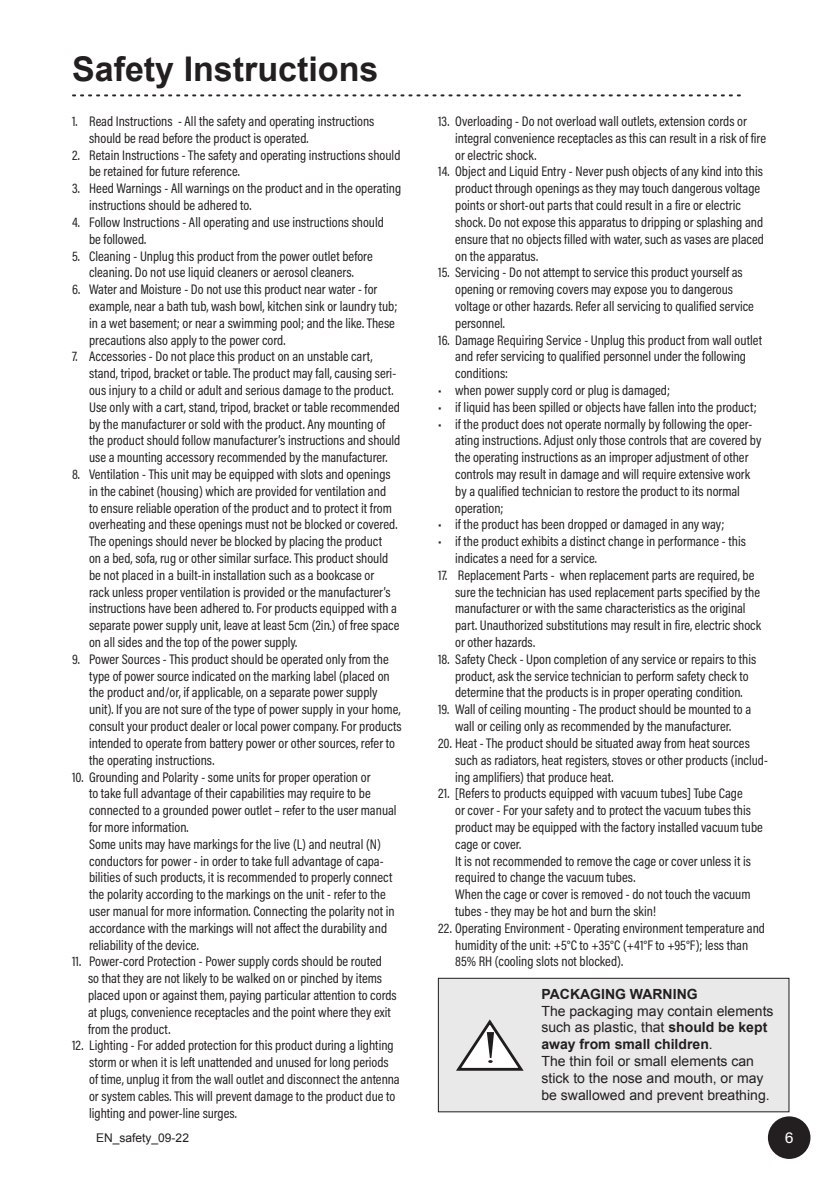
<style>
.page{position:relative;width:840px;height:1191px;background:#fff}
.page>*{position:absolute;margin:0;border:0;box-sizing:border-box;transform-origin:0 0}
.t1{font:700 34px "Arial";color:#231f20}
.t2{font:16px "Acumin Pro";color:#fff}
.t3{font:14px/16.8px "Acumin Pro Cond";color:#231f20}
.t4{font:14px/16.8px "Arial";color:#231f20}
.t5{font:700 14px "Arial";color:#231f20}
.t6{font:12px "Arial";color:#231f20}
.s1{font-weight:700}
</style>
<div class="page">
<svg style="left:72px;top:94px;width:668px;height:2px"></svg>
<div style="left:768px;top:1117px;width:41px;height:40px;background:#231f20;border-radius:50%"></div>
<div style="left:767px;top:1116px;width:43px;height:42px;border:2px solid #231f20;border-radius:50%"></div>
<div style="left:438px;top:978px;width:350px;height:134px;background:#e9e9e9"></div>
<div style="left:438px;top:978px;width:350px;height:134px;border:1px solid #201d1e"></div>
<svg style="left:456px;top:1019px;width:68px;height:52px"></svg>
<h1 class="t1" style="left:72px;top:46px;width:308px">Safety Instructions</h1>
<p class="t3" style="left:89px;top:113px;width:287px;text-indent:-17px">1. Read Instructions - All the safety and operating instructions should be read before the product is operated.</p>
<p class="t3" style="left:89px;top:146px;width:313px;text-indent:-17px">2. Retain Instructions - The safety and operating instructions should be retained for future reference.</p>
<p class="t3" style="left:89px;top:180px;width:313px;text-indent:-17px">3. Heed Warnings - All warnings on the product and in the operating instructions should be adhered to.</p>
<p class="t3" style="left:89px;top:213px;width:296px;text-indent:-17px">4. Follow Instructions - All operating and use instructions should be followed.</p>
<p class="t3" style="left:72px;top:247px;width:302px;text-align:center">5. Cleaning - Unplug this product from the power outlet before cleaning. Do not use liquid cleaners or aerosol cleaners.</p>
<p class="t3" style="left:89px;top:281px;width:309px;text-indent:-17px">6. Water and Moisture - Do not use this product near water - for example, near a bath tub, wash bowl, kitchen sink or laundry tub; in a wet basement; or near a swimming pool; and the like. These precautions also apply to the power cord.</p>
<p class="t3" style="left:89px;top:348px;width:312px;text-indent:-17px">7. Accessories - Do not place this product on an unstable cart, stand, tripod, bracket or table. The product may fall, causing seri&shy;ous injury to a child or adult and serious damage to the product.<br>Use only with a cart, stand, tripod, bracket or table recommended by the manufacturer or sold with the product. Any mounting of the product should follow manufacturer’s instructions and should use a mounting accessory recommended by the manufacturer.</p>
<p class="t3" style="left:89px;top:465px;width:312px;text-indent:-17px">8. Ventilation - This unit may be equipped with slots and openings in the cabinet (housing) which are provided for ventilation and<br>to ensure reliable operation of the product and to protect it from overheating and these openings must not be blocked or covered.<br>The openings should never be blocked by placing the product<br>on a bed, sofa, rug or other similar surface. This product should be not placed in a built-in installation such as a bookcase or<br>rack unless proper ventilation is provided or the manufacturer’s instructions have been adhered to. For products equipped with a separate power supply unit, leave at least 5cm (2in.) of free space on all sides and the top of the power supply.</p>
<p class="t3" style="left:89px;top:650px;width:314px;text-indent:-17px">9. Power Sources - This product should be operated only from the type of power source indicated on the marking label (placed on the product and/or, if applicable, on a separate power supply unit). If you are not sure of the type of power supply in your home, consult your product dealer or local power company. For products intended to operate from battery power or other sources, refer to the operating instructions.</p>
<p class="t3" style="left:89px;top:768px;width:309px;text-indent:-17px">10. Grounding and Polarity - some units for proper operation or<br>to take full advantage of their capabilities may require to be connected to a grounded power outlet – refer to the user manual for more information.<br>Some units may have markings for the live (L) and neutral (N) conductors for power - in order to take full advantage of capa&shy;bilities of such products, it is recommended to properly connect the polarity according to the markings on the unit - refer to the user manual for more information. Connecting the polarity not in accordance with the markings will not affect the durability and reliability of the device.</p>
<p class="t3" style="left:88px;top:953px;width:310px;text-indent:-16px">11. Power-cord Protection - Power supply cords should be routed<br>so that they are not likely to be walked on or pinched by items placed upon or against them, paying particular attention to cords at plugs, convenience receptacles and the point where they exit from the product.</p>
<p class="t3" style="left:89px;top:1037px;width:312px;text-indent:-17px">12. Lighting - For added protection for this product during a lighting storm or when it is left unattended and unused for long periods of time, unplug it from the wall outlet and disconnect the antenna or system cables. This will prevent damage to the product due to lighting and power-line surges.</p>
<p class="t3" style="left:455px;top:113px;width:312px;text-indent:-17px">13. Overloading - Do not overload wall outlets, extension cords or integral convenience receptacles as this can result in a risk of fire or electric shock.</p>
<p class="t3" style="left:455px;top:163px;width:310px;text-indent:-17px">14. Object and Liquid Entry - Never push objects of any kind into this product through openings as they may touch dangerous voltage points or short-out parts that could result in a fire or electric shock. Do not expose this apparatus to dripping or splashing and ensure that no objects filled with water, such as vases are placed on the apparatus.</p>
<p class="t3" style="left:455px;top:264px;width:300px;text-indent:-17px">15. Servicing - Do not attempt to service this product yourself as opening or removing covers may expose you to dangerous voltage or other hazards. Refer all servicing to qualified service personnel.</p>
<p class="t3" style="left:455px;top:331px;width:308px;text-indent:-17px">16. Damage Requiring Service - Unplug this product from wall outlet and refer servicing to qualified personnel under the following conditions:</p>
<p class="t3" style="left:438px;top:381px;width:233px">• when power supply cord or plug is damaged;</p>
<p class="t3" style="left:438px;top:398px;width:320px">• if liquid has been spilled or objects have fallen into the product;</p>
<p class="t3" style="left:455px;top:415px;width:307px;text-indent:-17px">• if the product does not operate normally by following the oper&shy;ating instructions. Adjust only those controls that are covered by the operating instructions as an improper adjustment of other controls may result in damage and will require extensive work by a qualified technician to restore the product to its normal operation;</p>
<p class="t3" style="left:438px;top:516px;width:287px">• if the product has been dropped or damaged in any way;</p>
<p class="t3" style="left:455px;top:533px;width:292px;text-indent:-17px">• if the product exhibits a distinct change in performance - this indicates a need for a service.</p>
<p class="t3" style="left:455px;top:566px;width:307px;text-indent:-17px">17. Replacement Parts - when replacement parts are required, be sure the technician has used replacement parts specified by the manufacturer or with the same characteristics as the original part. Unauthorized substitutions may result in fire, electric shock or other hazards.</p>
<p class="t3" style="left:455px;top:650px;width:302px;text-indent:-17px">18. Safety Check - Upon completion of any service or repairs to this product, ask the service technician to perform safety check to determine that the products is in proper operating condition.</p>
<p class="t3" style="left:438px;top:701px;width:314px;text-align:center">19. Wall of ceiling mounting - The product should be mounted to a wall or ceiling only as recommended by the manufacturer.</p>
<p class="t3" style="left:455px;top:734px;width:314px;text-indent:-17px">20. Heat - The product should be situated away from heat sources such as radiators, heat registers, stoves or other products (includ&shy;ing amplifiers) that produce heat.</p>
<p class="t3" style="left:455px;top:785px;width:309px;text-indent:-17px">21. [Refers to products equipped with vacuum tubes] Tube Cage<br>or cover - For your safety and to protect the vacuum tubes this product may be equipped with the factory installed vacuum tube cage or cover.<br>It is not recommended to remove the cage or cover unless it is required to change the vacuum tubes.<br>When the cage or cover is removed - do not touch the vacuum tubes - they may be hot and burn the skin!</p>
<p class="t3" style="left:455px;top:919px;width:311px;text-indent:-17px">22. Operating Environment - Operating environment temperature and humidity of the unit: +5°C to +35°C (+41°F to +95°F); less than<br>85% RH (cooling slots not blocked).</p>
<p class="t5" style="left:541px;top:984px;width:158px">PACKAGING WARNING</p>
<p class="t4" style="left:541px;top:1002px;width:233px">The packaging may contain elements such as plastic, that <span class="s1">should be kept away from small children</span>.<br>The thin foil or small elements can stick to the nose and mouth, or may be swallowed and prevent breathing.</p>
<p class="t6" style="left:96px;top:1129px;width:94px">EN_safety_09-22</p>
<p class="t2" style="left:784px;top:1125px;width:10px">6</p>
</div>
